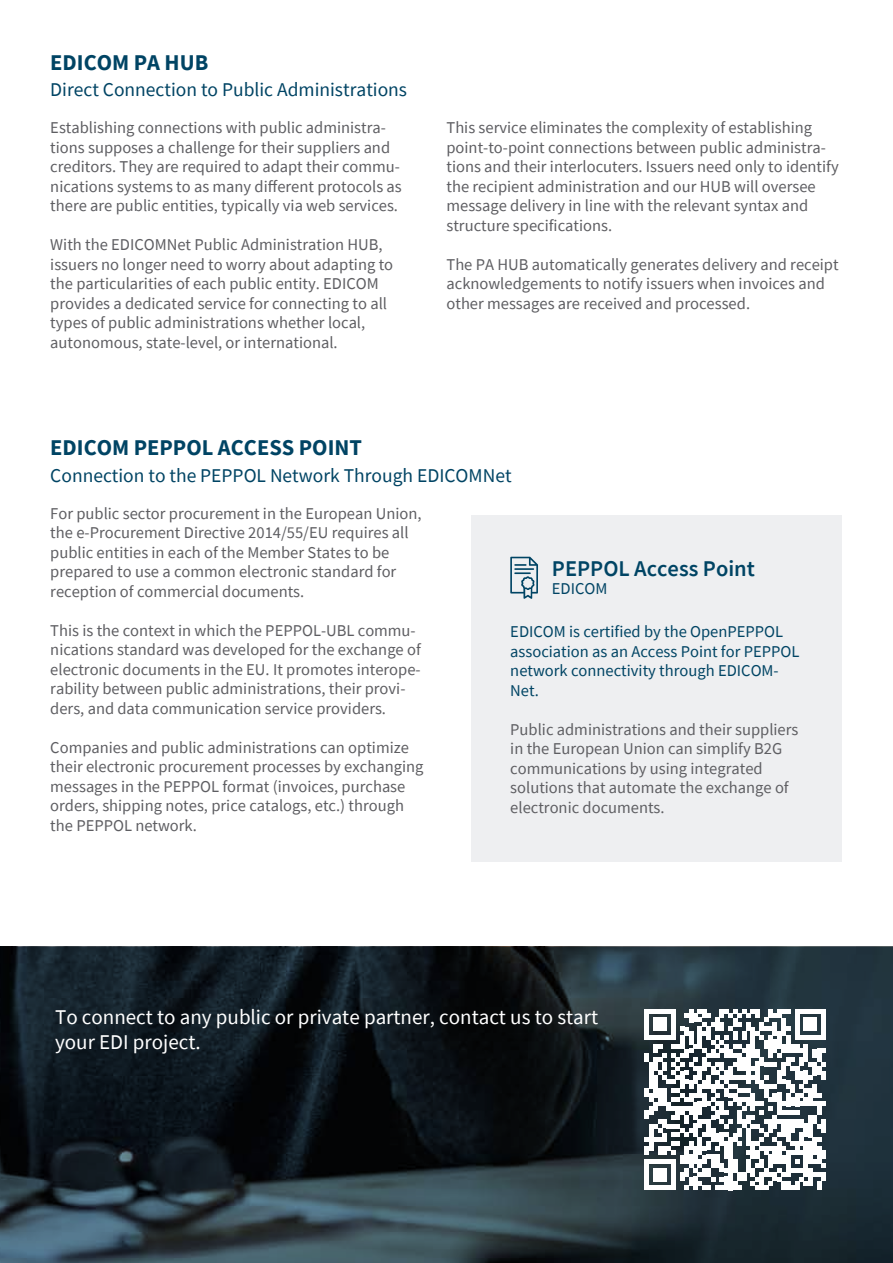
<style>
.page{position:relative;width:893px;height:1263px;background:#fff}
.page>*{position:absolute;margin:0;border:0;box-sizing:border-box;transform-origin:0 0}
.t1{font:700 22.5px "Source Sans Pro";color:#004464}
.t2{font:600 22.5px "Source Sans Pro";color:#004464}
.t3{font:21px/25.2px "Source Sans Pro";color:#fff}
.t4{font:19.5px "Source Sans Pro";color:#004464}
.t5{font:16.5px/19.5px "Source Sans Pro";color:#5e5e62}
.t6{font:16.5px/19.5px "Source Sans Pro";color:#004464}
</style>
<div class="page">
<svg style="left:0;top:947px;width:893px;height:316px;background:#1a262d"></svg>
<div style="left:471px;top:515px;width:371px;height:346px;background:#eeeff1"></div>
<svg style="left:510px;top:557px;width:28px;height:42px"></svg>
<svg style="left:645px;top:1009px;width:181px;height:181px"></svg>
<div style="left:821px;top:1172px;width:5px;height:9px;background:#fff"></div>
<h1 class="t1" style="left:50px;top:47px;width:160px">EDICOM PA HUB</h1>
<p class="t4" style="left:50px;top:77px;width:358px">Direct Connection to Public Administrations</p>
<p class="t5" style="left:50px;top:118px;width:353px">Establishing connections with public administra&shy;tions supposes a challenge for their suppliers and creditors. They are required to adapt their commu&shy;nications systems to as many different protocols as there are public entities, typically via web services.</p>
<p class="t5" style="left:50px;top:235px;width:344px">With the EDICOMNet Public Administration HUB, issuers no longer need to worry about adapting to the particularities of each public entity. EDICOM provides a dedicated service for connecting to all types of public administrations whether local, autonomous, state-level, or international.</p>
<p class="t5" style="left:446px;top:118px;width:394px">This service eliminates the complexity of establishing point-to-point connections between public administra&shy;tions and their interlocuters. Issuers need only to identify the recipient administration and our HUB will oversee message delivery in line with the relevant syntax and structure specifications.</p>
<p class="t5" style="left:446px;top:254px;width:394px">The PA HUB automatically generates delivery and receipt acknowledgements to notify issuers when invoices and other messages are received and processed.</p>
<h1 class="t1" style="left:50px;top:433px;width:313px">EDICOM PEPPOL ACCESS POINT</h1>
<p class="t4" style="left:50px;top:463px;width:463px">Connection to the PEPPOL Network Through EDICOMNet</p>
<p class="t5" style="left:50px;top:503px;width:373px">For public sector procurement in the European Union, the e-Procurement Directive 2014/55/EU requires all public entities in each of the Member States to be prepared to use a common electronic standard for reception of commercial documents.</p>
<p class="t5" style="left:50px;top:620px;width:372px">This is the context in which the PEPPOL-UBL commu&shy;nications standard was developed for the exchange of electronic documents in the EU. It promotes interope&shy;rability between public administrations, their provi&shy;ders, and data communication service providers.</p>
<p class="t5" style="left:50px;top:737px;width:375px">Companies and public administrations can optimize their electronic procurement processes by exchanging messages in the PEPPOL format (invoices, purchase orders, shipping notes, price catalogs, etc.) through the PEPPOL network.</p>
<h1 class="t2" style="left:552px;top:553px;width:205px">PEPPOL Access Point</h1>
<p class="t6" style="left:552px;top:578px;width:57px">EDICOM</p>
<p class="t6" style="left:510px;top:622px;width:291px">EDICOM is certified by the OpenPEPPOL association as an Access Point for PEPPOL network connectivity through EDICOM-<br>Net.</p>
<p class="t5" style="left:510px;top:719px;width:290px">Public administrations and their suppliers in the European Union can simplify B2G communications by using integrated solutions that automate the exchange of electronic documents.</p>
<p class="t3" style="left:55px;top:1004px;width:545px">To connect to any public or private partner, contact us to start your EDI project.</p>
</div>
